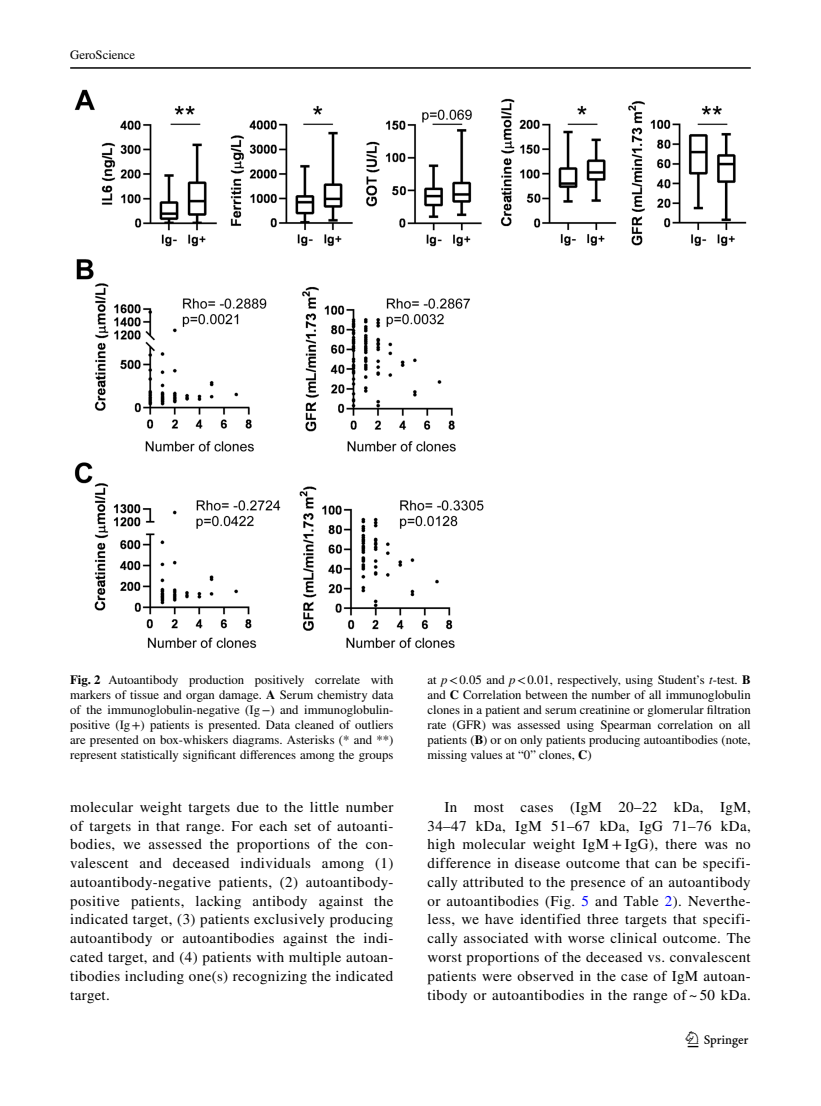
<style>
.page{position:relative;width:821px;height:1106px;background:#fff}
.page>*{position:absolute;margin:0;border:0;box-sizing:border-box;transform-origin:0 0}
.t1{font:22.5px "Springnew Regular 3";color:#000}
.t2{font:15px/18.8px "STIX";letter-spacing:.025em;color:#000;text-align:justify}
.t3{font:12.75px/15px "STIX";color:#000;text-align:justify}
.s1{font-weight:700}
.s2{font-style:italic}
.s3{color:#00f}
</style>
<div class="page">
<hr style="left:70px;top:67px;width:680px;height:2px;background:#000">
<img style="left:74px;top:89px;width:672px;height:559px">
<p class="t3" style="left:70px;top:48px;width:67px">GeroScience</p>
<p class="t3" style="left:70px;top:672px;width:325px"><span class="s1">Fig. 2</span> Autoantibody production positively correlate with markers of tissue and organ damage. <span class="s1">A</span> Serum chemistry data of the immunoglobulin-negative (Ig−) and immunoglobulin&shy;positive (Ig+) patients is presented. Data cleaned of outliers are presented on box-whiskers diagrams. Asterisks (* and **) represent statistically significant differences among the groups</p>
<p class="t3" style="left:427px;top:672px;width:325px">at <span class="s2">p</span>&lt;0.05 and <span class="s2">p</span>&lt;0.01, respectively, using Student’s <span class="s2">t</span>-test. <span class="s1">B </span>and <span class="s1">C</span> Correlation between the number of all immunoglobulin clones in a patient and serum creatinine or glomerular filtration rate (GFR) was assessed using Spearman correlation on all patients (<span class="s1">B</span>) or on only patients producing autoantibodies (note, missing values at “0” clones, <span class="s1">C</span>)</p>
<p class="t2" style="left:70px;top:798px;width:325px">molecular weight targets due to the little number of targets in that range. For each set of autoanti&shy;bodies, we assessed the proportions of the con&shy;valescent and deceased individuals among (1) autoantibody-negative patients, (2) autoantibody&shy;positive patients, lacking antibody against the indicated target, (3) patients exclusively producing autoantibody or autoantibodies against the indi&shy;cated target, and (4) patients with multiple autoan&shy;tibodies including one(s) recognizing the indicated target.</p>
<p class="t2" style="left:427px;top:798px;width:325px;text-indent:17px">In most cases (IgM 20–22 kDa, IgM, 34–47 kDa, IgM 51–67 kDa, IgG 71–76 kDa, high molecular weight IgM + IgG), there was no difference in disease outcome that can be specifi&shy;cally attributed to the presence of an autoantibody or autoantibodies (Fig. <span class="s3">5</span> and Table <span class="s3">2</span>). Neverthe&shy;less, we have identified three targets that specifi&shy;cally associated with worse clinical outcome. The worst proportions of the deceased vs. convalescent patients were observed in the case of IgM autoan&shy;tibody or autoantibodies in the range of ~ 50 kDa.</p>
<h1 class="t1" style="left:687px;top:1031px;width:62px">1 3</h1>
</div>
